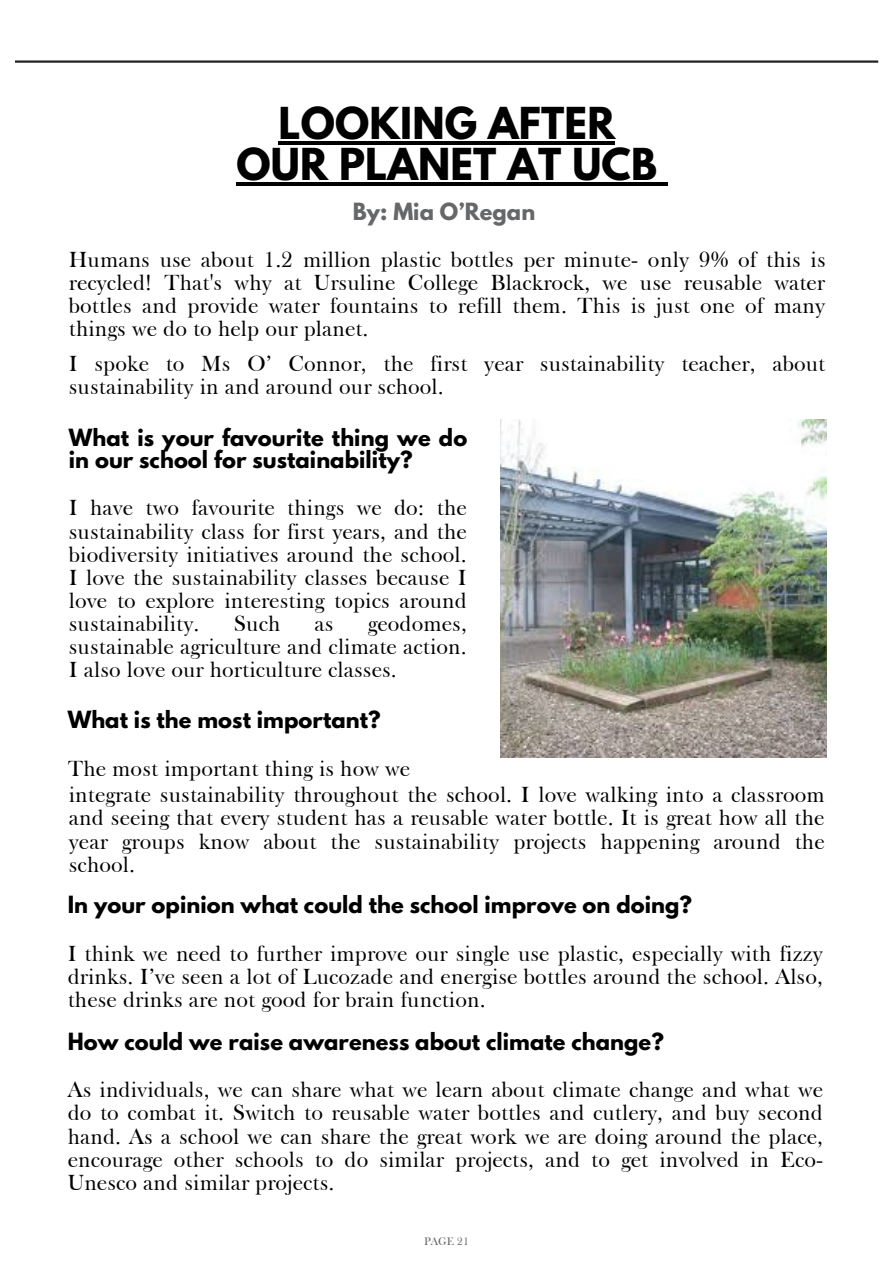
<style>
.page{position:relative;width:893px;height:1263px;background:#fff}
.page>*{position:absolute;margin:0;border:0;box-sizing:border-box;transform-origin:0 0}
.t1{font:700 39px/40.5px "League Spartan";letter-spacing:.005em;color:#000;text-align:center}
.t2{font:22.5px/23.1px "Frys Baskerville BT";letter-spacing:.005em;color:#000;text-align:justify}
.t3{font:700 21px/21.4px "League Spartan";letter-spacing:.005em;color:#000}
.t4{font:700 21px "League Spartan";letter-spacing:.005em;color:#666769}
.t5{font:11.25px "Frys Baskerville BT";letter-spacing:.005em;color:#666769}
</style>
<div class="page">
<hr style="left:15px;top:60px;width:863px;height:3px;background:#242323">
<img style="left:500px;top:419px;width:326px;height:339px">
<hr style="left:278px;top:141px;width:337px;height:4px;background:#000">
<hr style="left:237px;top:182px;width:420px;height:3px;background:#000">
<svg style="left:657px;top:182px;width:11px;height:3px"></svg>
<p class="t1" style="left:237px;top:108px;width:422px">LOOKING AFTER<br>OUR PLANET AT UCB</p>
<p class="t4" style="left:353px;top:201px;width:184px">By: Mia O’Regan</p>
<p class="t2" style="left:69px;top:247px;width:758px">Humans use about 1.2 million plastic bottles per minute- only 9% of this is recycled! That's why at Ursuline College Blackrock, we use reusable water bottles and provide water fountains to refill them. This is just one of many things we do to help our planet.</p>
<p class="t2" style="left:69px;top:352px;width:758px">I spoke to Ms O’ Connor, the first year sustainability teacher, about sustainability in and around our school.</p>
<p class="t3" style="left:69px;top:430px;width:400px">What is your favourite thing we do in our school for sustainability?</p>
<p class="t2" style="left:69px;top:496px;width:399px">I have two favourite things we do: the sustainability class for first years, and the biodiversity initiatives around the school.<br>I love the sustainability classes because I love to explore interesting topics around sustainability.</p>
<p class="t2" style="left:69px;top:611px;width:400px;text-indent:299px">geodomes, sustainable agriculture and climate action.<br>I also love our horticulture classes.</p>
<p class="t3" style="left:68px;top:711px;width:314px">What is the most important?</p>
<p class="t2" style="left:68px;top:756px;width:344px">The most important thing is how we</p>
<p class="t2" style="left:69px;top:783px;width:757px">integrate sustainability throughout the school. I love walking into a classroom and seeing that every student has a reusable water bottle. It is great how all the year groups know about the sustainability projects happening around the school.</p>
<p class="t3" style="left:68px;top:897px;width:626px">In your opinion what could the school improve on doing?</p>
<p class="t2" style="left:68px;top:941px;width:757px">I think we need to further improve our single use plastic, especially with fizzy drinks. I’ve seen a lot of Lucozade and energise bottles around the school. Also, these drinks are not good for brain function.</p>
<p class="t3" style="left:68px;top:1033px;width:597px">How could we raise awareness about climate change?</p>
<p class="t2" style="left:68px;top:1078px;width:757px">As individuals, we can share what we learn about climate change and what we do to combat it. Switch to reusable water bottles and cutlery, and buy second hand. As a school we can share the great work we are doing around the place, encourage other schools to do similar projects, and to get involved in Eco-Unesco and similar projects.</p>
<p class="t2" style="left:234px;top:611px;width:48px">Such</p>
<p class="t2" style="left:314px;top:611px;width:21px">as</p>
<p class="t5" style="left:424px;top:1234px;width:47px">PAGE 21</p>
</div>
